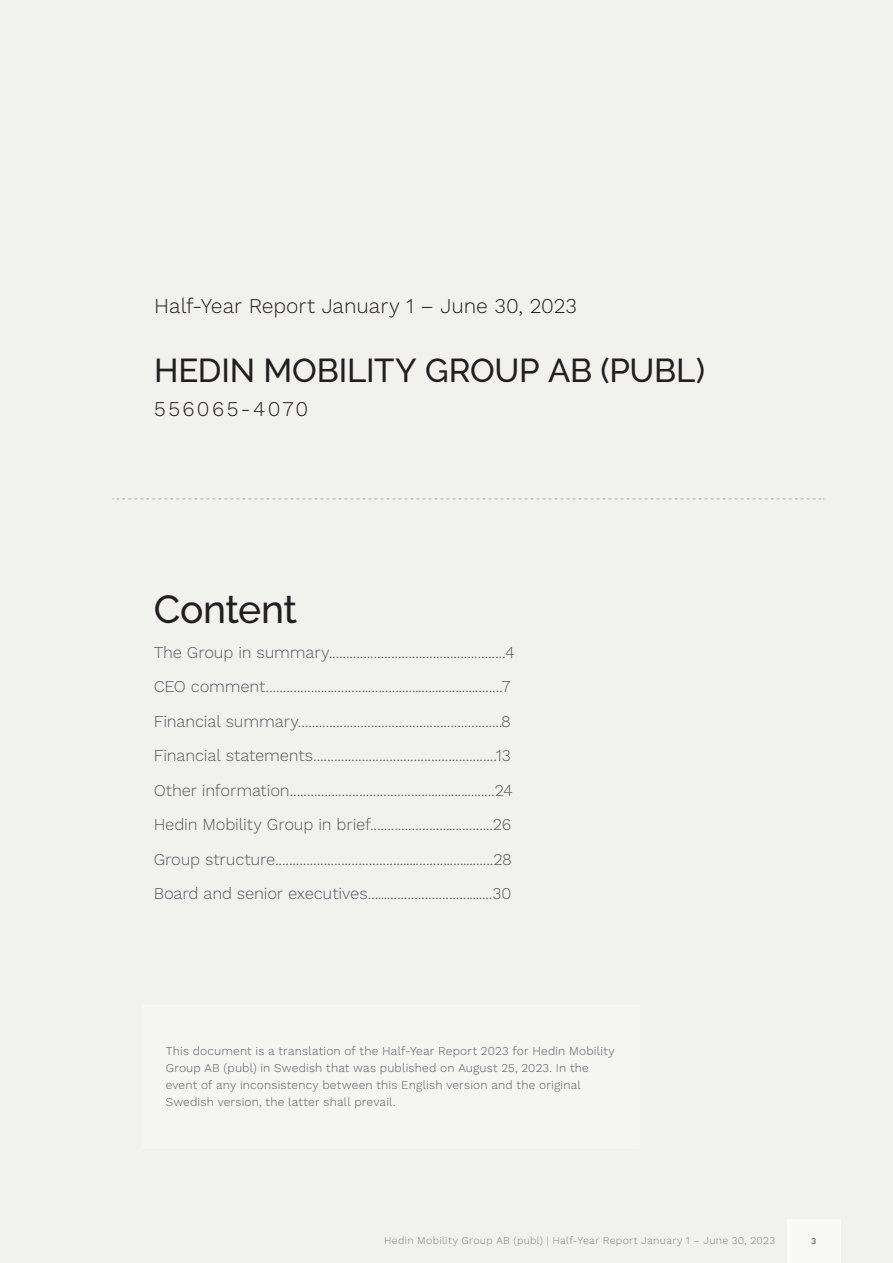
<style>
.page{position:relative;width:893px;height:1263px;background:#f1f1ee}
.page>*{position:absolute;margin:0;border:0;box-sizing:border-box;transform-origin:0 0}
.t1{font:500 39px "Raleway";letter-spacing:-.015em;color:#231f20}
.t2{font:500 33px "Raleway";letter-spacing:-.005em;color:#231f20}
.t3{font:300 21px "Work Sans";color:#231f20}
.t4{font:300 21px "Work Sans";letter-spacing:.11em;color:#231f20}
.t5{font:300 16.5px "Work Sans";letter-spacing:-.01em;color:#57585a}
.t6{font:300 12px/17.2px "Work Sans";letter-spacing:.015em;color:#595a5c}
.t7{font:300 10.5px "Work Sans";letter-spacing:.03em;color:#808285}
.t8{font:9px "Work Sans";color:#3e3e3f}
</style>
<div class="page">
<svg style="left:112px;top:498px;width:712px;height:2px"></svg>
<div style="left:787px;top:1219px;width:53px;height:44px;background:#f9f9f7"></div>
<div style="left:141px;top:1005px;width:499px;height:144px;background:#f5f5f2"></div>
<p class="t3" style="left:154px;top:293px;width:424px">Half-Year Report January 1 – June 30, 2023</p>
<p class="t2" style="left:154px;top:351px;width:552px">HEDIN MOBILITY GROUP AB (PUBL)</p>
<p class="t4" style="left:154px;top:397px;width:155px">556065-4070</p>
<p class="t1" style="left:154px;top:587px;width:145px">Content</p>
<p class="t5" style="left:154px;top:642px;width:363px">The Group in summary...................................................4</p>
<p class="t5" style="left:154px;top:677px;width:358px">CEO comment......................................................................7</p>
<p class="t5" style="left:154px;top:711px;width:359px">Financial summary...........................................................8</p>
<p class="t5" style="left:154px;top:746px;width:359px">Financial statements.....................................................13</p>
<p class="t5" style="left:154px;top:780px;width:361px">Other information............................................................24</p>
<p class="t5" style="left:154px;top:815px;width:359px">Hedin Mobility Group in brief....................................26</p>
<p class="t5" style="left:154px;top:849px;width:360px">Group structure................................................................28</p>
<p class="t5" style="left:154px;top:884px;width:359px">Board and senior executives.....................................30</p>
<p class="t6" style="left:166px;top:1042px;width:450px">This document is a translation of the Half-Year Report 2023 for Hedin Mobility Group AB (publ) in Swedish that was published on August 25, 2023. In the event of any inconsistency between this English version and the original Swedish version, the latter shall prevail.</p>
<p class="t7" style="left:384px;top:1234px;width:392px">Hedin Mobility Group AB (publ) | Half-Year Report January 1 – June 30, 2023</p>
<p class="t8" style="left:811px;top:1236px;width:7px">3</p>
</div>
